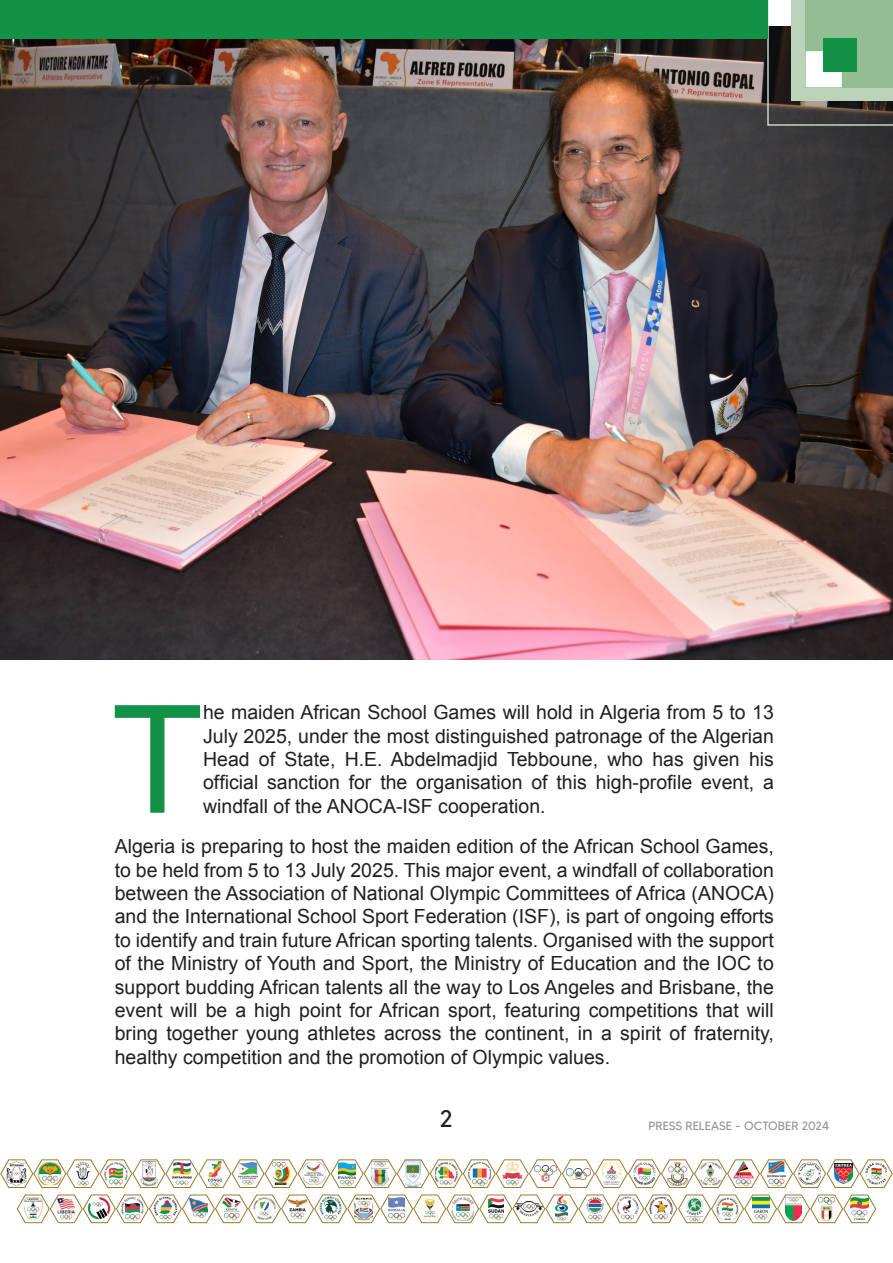
<style>
.page{position:relative;width:893px;height:1263px;background:#fff}
.page>*{position:absolute;margin:0;border:0;box-sizing:border-box;transform-origin:0 0}
.t1{font:150.3px "Arial";color:#129246}
.t2{font:24px "MADETOMMY";color:#231f20}
.t3{font:19.5px/23.4px "Arial";color:#231f20;text-align:justify}
.t4{font:12px "MADETOMMY";color:#939598}
</style>
<div class="page">
<img style="left:0;top:1159px;width:893px;height:29px">
<img style="left:16px;top:1194px;width:860px;height:29px">
<img style="left:0;top:38px;width:893px;height:622px">
<svg style="left:767px;top:0;width:126px;height:126px;background:#504d4a"></svg>
<div style="left:791px;top:0;width:102px;height:101px;background:#bbd3b9"></div>
<div style="left:806px;top:0;width:87px;height:87px;background:#94bd93"></div>
<div style="left:806px;top:51px;width:36px;height:36px;background:#fff;border:3px solid #fff"></div>
<div style="left:824px;top:38px;width:33px;height:33px;background:#129246"></div>
<div style="left:0;top:0;width:767px;height:38px;background:#129246"></div>
<p class="t1" style="left:111px;top:661px;width:93px">T</p>
<p class="t3" style="left:203px;top:701px;width:572px">he maiden African School Games will hold in Algeria from 5 to 13<br>July 2025, under the most distinguished patronage of the Algerian Head of State, H.E. Abdelmadjid Tebboune, who has given his official sanction for the organisation of this high-profile event, a windfall of the ANOCA-ISF cooperation.</p>
<p class="t3" style="left:115px;top:835px;width:661px">Algeria is preparing to host the maiden edition of the African School Games, to be held from 5 to 13 July 2025. This major event, a windfall of collaboration between the Association of National Olympic Committees of Africa (ANOCA) and the International School Sport Federation (ISF), is part of ongoing efforts to identify and train future African sporting talents. Organised with the support of the Ministry of Youth and Sport, the Ministry of Education and the IOC to support budding African talents all the way to Los Angeles and Brisbane, the event will be a high point for African sport, featuring competitions that will bring together young athletes across the continent, in a spirit of fraternity, healthy competition and the promotion of Olympic values.</p>
<p class="t2" style="left:440px;top:1103px;width:15px">2</p>
<p class="t4" style="left:648px;top:1118px;width:182px">PRESS RELEASE - OCTOBER 2024</p>
</div>
